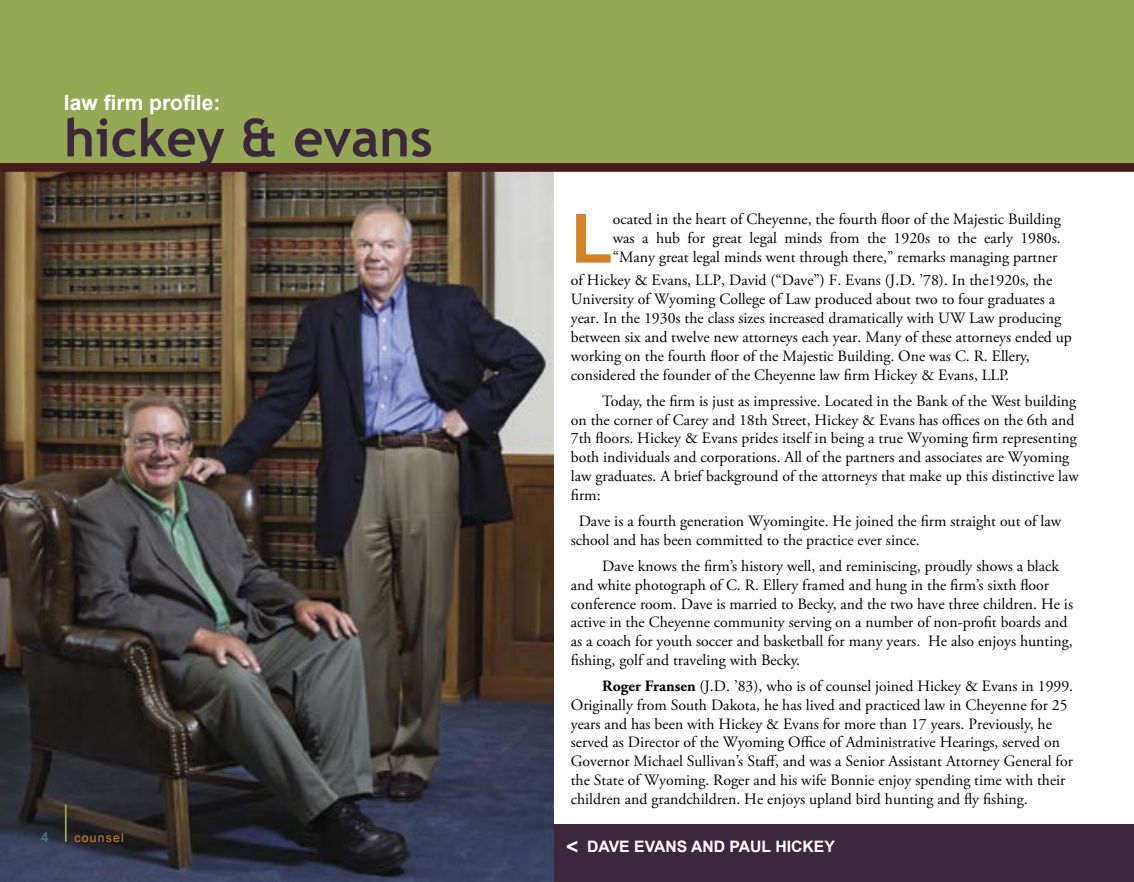
<style>
.page{position:relative;width:1134px;height:882px;background:#fff}
.page>*{position:absolute;margin:0;border:0;box-sizing:border-box;transform-origin:0 0}
.intro_paragraph{font:700 68.6px "Arial";color:#d38226}
.txt{font:700 52.5px "Trebuchet MS";color:#3b283d}
.small_headline{font:700 21px "Arial";color:#fff}
.txt-2{font:15.75px/18.9px "Adobe Garamond Pro";color:#000}
.intro_paragraph-2{font:15.75px/18.9px "Adobe Garamond Pro";color:#000;text-align:justify}
.small_headline-2{font:700 15.75px "Arial";color:#fff}
.t1{font:700 14px "Arial";color:#537178}
.t2{font:12.25px "Arial";letter-spacing:.1em;color:#d38226}
.s1{font-weight:700}
.s2{font-size:21px}
</style>
<div class="page">
<div style="left:552px;top:825px;width:582px;height:57px;background:#3b283d"></div>
<img style="left:0;top:172px;width:553px;height:710px">
<div style="left:0;top:0;width:1134px;height:163px;background:#95a854"></div>
<div style="left:0;top:163px;width:1134px;height:9px;background:#451a1d"></div>
<hr style="left:65px;top:805px;width:2px;height:37px;background:#95a854">
<p class="small_headline" style="left:64px;top:91px;width:158px">law firm profile:</p>
<p class="txt" style="left:64px;top:105px;width:370px">hickey &amp; evans</p>
<p class="t2" style="left:64px;top:829px;width:51px">counsel</p>
<p class="t1" style="left:41px;top:829px;width:9px">4</p>
<p class="t2" style="left:74px;top:831px;width:51px">counsel</p>
<p class="intro_paragraph" style="left:571px;top:200px;width:43px">L</p>
<p class="intro_paragraph-2" style="left:613px;top:211px;width:450px">ocated in the heart of Cheyenne, the fourth floor of the Majestic Building was a hub for great legal minds from the 1920s to the early 1980s. “Many great legal minds went through there,” remarks managing partner</p>
<p class="txt-2" style="left:571px;top:271px;width:503px">of Hickey &amp; Evans, LLP, David (“Dave”) F. Evans (J.D. ’78). In the1920s, the University of Wyoming College of Law produced about two to four graduates a year. In the 1930s the class sizes increased dramatically with UW Law producing between six and twelve new attorneys each year. Many of these attorneys ended up working on the fourth floor of the Majestic Building. One was C. R. Ellery, considered the founder of the Cheyenne law firm Hickey &amp; Evans, LLP.</p>
<p class="txt-2" style="left:571px;top:392px;width:510px;text-indent:32px">Today, the firm is just as impressive. Located in the Bank of the West building on the corner of Carey and 18th Street, Hickey &amp; Evans has offices on the 6th and 7th floors. Hickey &amp; Evans prides itself in being a true Wyoming firm representing both individuals and corporations. All of the partners and associates are Wyoming law graduates. A brief background of the attorneys that make up this distinctive law firm:</p>
<p class="txt-2" style="left:571px;top:512px;width:492px;text-indent:8px">Dave is a fourth generation Wyomingite. He joined the firm straight out of law school and has been committed to the practice ever since.</p>
<p class="txt-2" style="left:571px;top:557px;width:504px;text-indent:32px">Dave knows the firm’s history well, and reminiscing, proudly shows a black and white photograph of C. R. Ellery framed and hung in the firm’s sixth floor conference room. Dave is married to Becky, and the two have three children. He is active in the Cheyenne community serving on a number of non-profit boards and as a coach for youth soccer and basketball for many years. He also enjoys hunting, fishing, golf and traveling with Becky.</p>
<p class="txt-2" style="left:571px;top:677px;width:504px;text-indent:32px"><span class="s1">Roger Fransen</span> (J.D. ’83), who is of counsel joined Hickey &amp; Evans in 1999.<br>Originally from South Dakota, he has lived and practiced law in Cheyenne for 25 years and has been with Hickey &amp; Evans for more than 17 years. Previously, he served as Director of the Wyoming Office of Administrative Hearings, served on Governor Michael Sullivan’s Staff, and was a Senior Assistant Attorney General for the State of Wyoming. Roger and his wife Bonnie enjoy spending time with their children and grandchildren. He enjoys upland bird hunting and fly fishing.</p>
<p class="small_headline-2" style="left:566px;top:837px;width:270px"><span class="s2">&lt;</span> DAVE EVANS AND PAUL HICKEY</p>
</div>
